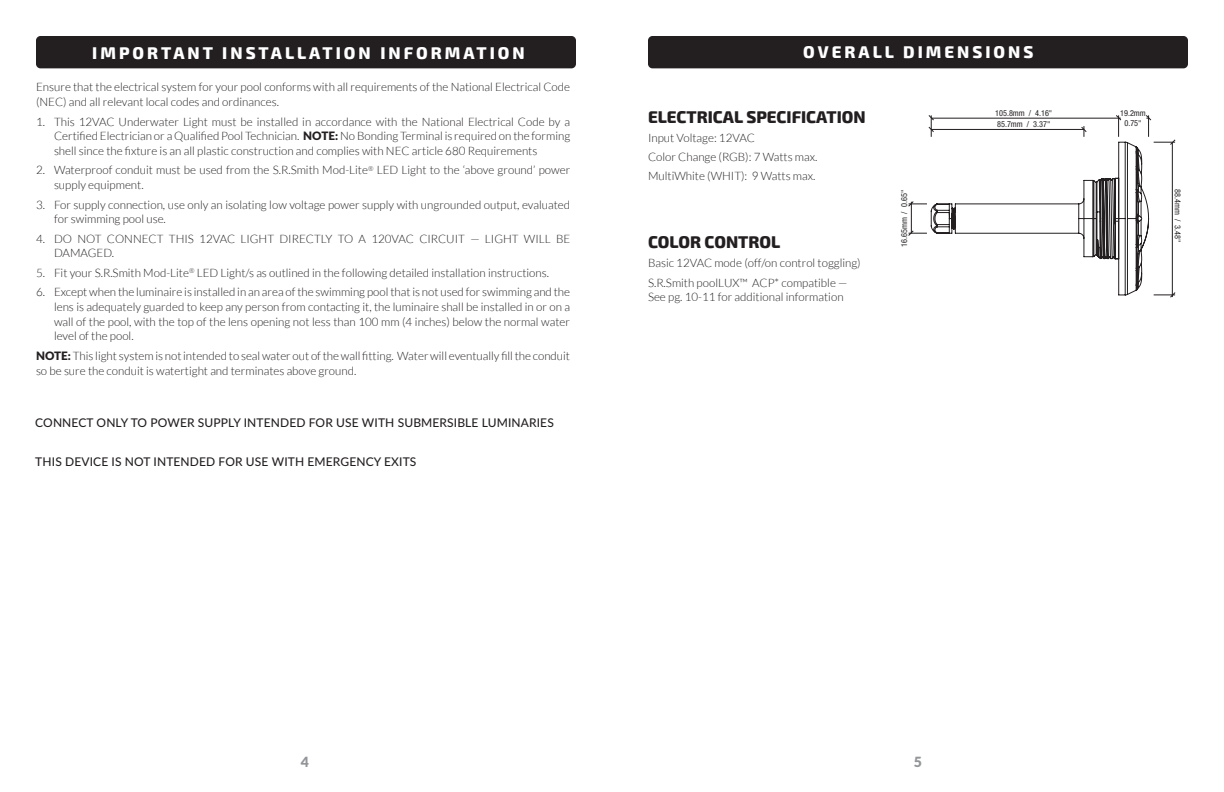
<style>
.page{position:relative;width:1224px;height:792px;background:#fff}
.page>*{position:absolute;margin:0;border:0;box-sizing:border-box;transform-origin:0 0}
.White_sub{font:800 16.7px "Exo 2";letter-spacing:.18em;color:#fff}
.Sub1{font:800 16.7px "Exo 2";color:#231f20}
.t1{font:900 14.1px "Lato";color:#939598}
.t2{font:500 12px "Lato";letter-spacing:.01em;color:#231f20}
.t3{font:300 11.6px/14.8px "Lato";color:#231f20}
.t4{font:condensed 8.3px "Helvetica Neue";color:#231f20}
.s1{font-weight:900}
</style>
<div class="page">
<svg style="left:908px;top:115px;width:267px;height:183px"></svg>
<div style="left:36px;top:36px;width:540px;height:32px;background:#231f20;border-radius:4px"></div>
<div style="left:648px;top:36px;width:540px;height:32px;background:#231f20;border-radius:4px"></div>
<p class="White_sub" style="left:92px;top:43px;width:434px">IMPORTANT INSTALLATION INFORMATION</p>
<p class="t3" style="left:36px;top:80px;width:536px">Ensure that the electrical system for your pool conforms with all requirements of the National Electrical Code (NEC) and all relevant local codes and ordinances.</p>
<p class="t3" style="left:54px;top:114px;width:518px;text-align:justify;text-indent:-18px">1. This 12VAC Underwater Light must be installed in accordance with the National Electrical Code by a Certified Electrician or a Qualified Pool Technician. <span class="s1">NOTE:</span> No Bonding Terminal is required on the forming shell since the fixture is an all plastic construction and complies with NEC article 680 Requirements</p>
<p class="t3" style="left:54px;top:163px;width:518px;text-indent:-18px">2. Waterproof conduit must be used from the S.R.Smith Mod-Lite<sup>®</sup> LED Light to the ‘above ground’ power supply equipment.</p>
<p class="t3" style="left:54px;top:197px;width:518px;text-indent:-18px">3. For supply connection, use only an isolating low voltage power supply with ungrounded output, evaluated for swimming pool use.</p>
<p class="t3" style="left:54px;top:231px;width:518px;text-indent:-18px">4. DO NOT CONNECT THIS 12VAC LIGHT DIRECTLY TO A 120VAC CIRCUIT — LIGHT WILL BE<br>DAMAGED.</p>
<p class="t3" style="left:36px;top:265px;width:515px">5. Fit your S.R.Smith Mod-Lite<sup>®</sup> LED Light/s as outlined in the following detailed installation instructions.</p>
<p class="t3" style="left:54px;top:285px;width:518px;text-align:justify;text-indent:-18px">6. Except when the luminaire is installed in an area of the swimming pool that is not used for swimming and the lens is adequately guarded to keep any person from contacting it, the luminaire shall be installed in or on a wall of the pool, with the top of the lens opening not less than 100 mm (4 inches) below the normal water level of the pool.</p>
<p class="t3" style="left:36px;top:348px;width:536px"><span class="s1">NOTE:</span> This light system is not intended to seal water out of the wall fitting. Water will eventually fill the conduit so be sure the conduit is watertight and terminates above ground.</p>
<p class="t2" style="left:35px;top:414px;width:520px">CONNECT ONLY TO POWER SUPPLY INTENDED FOR USE WITH SUBMERSIBLE LUMINARIES</p>
<p class="t2" style="left:35px;top:453px;width:383px">THIS DEVICE IS NOT INTENDED FOR USE WITH EMERGENCY EXITS</p>
<p class="White_sub" style="left:803px;top:42px;width:232px">OVERALL DIMENSIONS</p>
<p class="Sub1" style="left:648px;top:107px;width:219px">ELECTRICAL SPECIFICATION</p>
<p class="t3" style="left:648px;top:130px;width:108px">Input Voltage: 12VAC</p>
<p class="t3" style="left:648px;top:150px;width:171px">Color Change (RGB): 7 Watts max.</p>
<p class="t3" style="left:648px;top:169px;width:169px">MultiWhite (WHIT): 9 Watts max.</p>
<p class="Sub1" style="left:648px;top:232px;width:134px">COLOR CONTROL</p>
<p class="t3" style="left:648px;top:256px;width:214px">Basic 12VAC mode (off/on control toggling)</p>
<p class="t3" style="left:648px;top:275px;width:201px">S.R.Smith poolLUX™ ACP* compatible —<br>See pg. 10-11 for additional information</p>
<p class="t4" style="left:899px;top:247px;width:59px;rotate:-90deg">16.65mm / 0.65"</p>
<p class="t4" style="left:995px;top:108px;width:59px">105.8mm / 4.16"</p>
<p class="t4" style="left:1120px;top:108px;width:27px">19.2mm</p>
<p class="t4" style="left:997px;top:119px;width:55px">85.7mm / 3.37"</p>
<p class="t4" style="left:1124px;top:118px;width:19px">0.75"</p>
<p class="t4" style="left:1183px;top:189px;width:55px;rotate:90deg">88.4mm / 3.48"</p>
<p class="t1" style="left:301px;top:752px;width:10px">4</p>
<p class="t1" style="left:914px;top:752px;width:10px">5</p>
</div>
